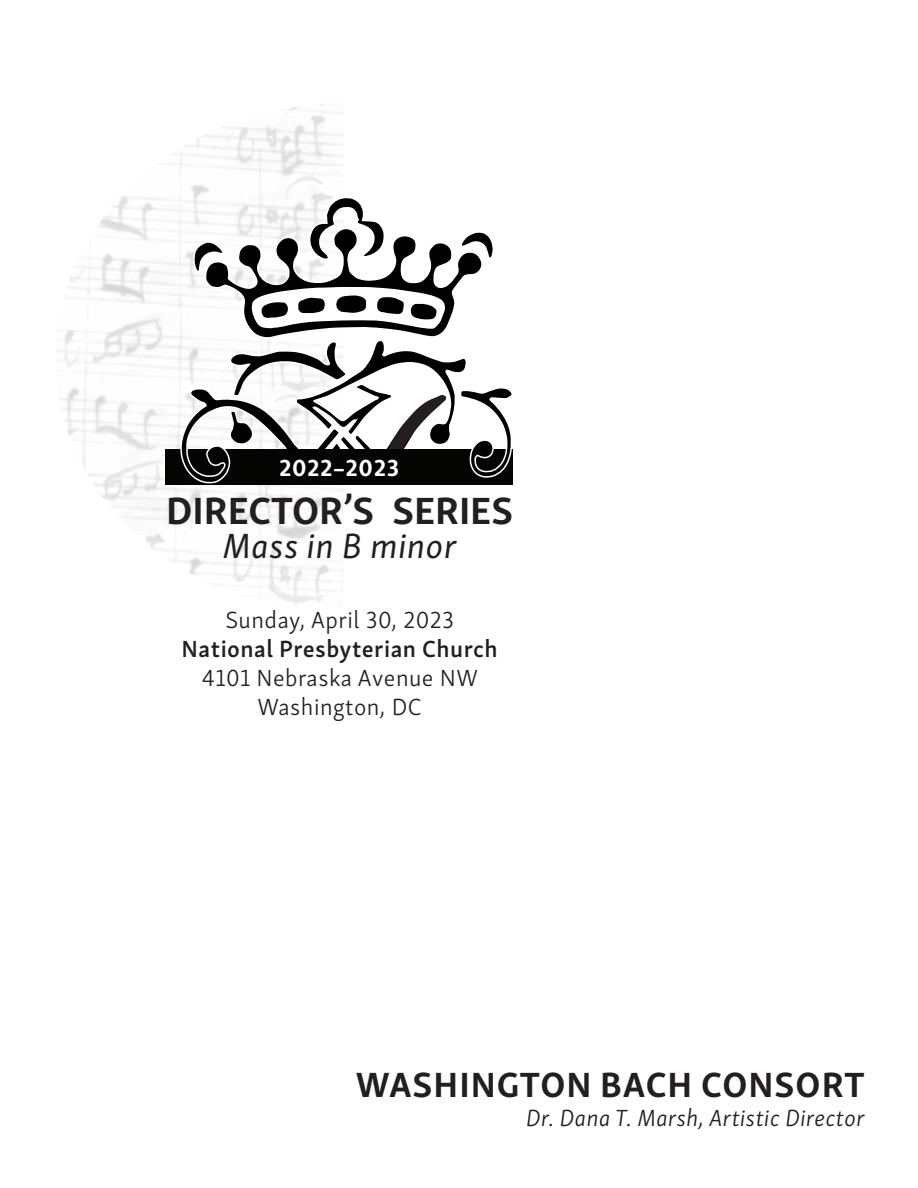
<style>
.page{position:relative;width:918px;height:1188px;background:#fff}
.page>*{position:absolute;margin:0;border:0;box-sizing:border-box;transform-origin:0 0}
.t1{font:700 39px "Skolar Sans Latn";color:#231f20}
.t2{font:700 36px "Skolar Sans Latn";letter-spacing:.03em;color:#231f20}
.t3{font:italic 36px "Skolar Sans Latn";letter-spacing:.02em;color:#231f20}
.t4{font:300 24px "Skolar Sans Latn";letter-spacing:.02em;color:#231f20}
.t5{font:italic 300 24px "Skolar Sans Latn";letter-spacing:.02em;color:#231f20}
.t6{font:600 24px "Skolar Sans Latn";letter-spacing:.02em;color:#231f20}
.t7{font:700 24px "Skolar Sans Latn";letter-spacing:.025em;color:#fff}
</style>
<div class="page">
<img style="left:56px;top:135px;width:287px;height:471px">
<svg style="left:204px;top:104px;width:139px;height:92px"></svg>
<div style="left:165px;top:449px;width:348px;height:36px;background:#040503"></div>
<svg style="left:179px;top:196px;width:333px;height:299px"></svg>
<p class="t7" style="left:279px;top:448px;width:122px">2022–2023</p>
<p class="t1" style="left:166px;top:479px;width:348px">DIRECTOR’S SERIES</p>
<p class="t3" style="left:223px;top:519px;width:235px">Mass in B minor</p>
<p class="t4" style="left:225px;top:602px;width:230px">Sunday, April 30, 2023</p>
<p class="t6" style="left:182px;top:630px;width:318px">National Presbyterian Church</p>
<p class="t4" style="left:202px;top:660px;width:278px">4101 Nebraska Avenue NW</p>
<p class="t4" style="left:258px;top:689px;width:165px">Washington, DC</p>
<p class="t2" style="left:356px;top:1055px;width:511px">WASHINGTON BACH CONSORT</p>
<p class="t5" style="left:526px;top:1100px;width:340px">Dr. Dana T. Marsh, Artistic Director</p>
</div>
